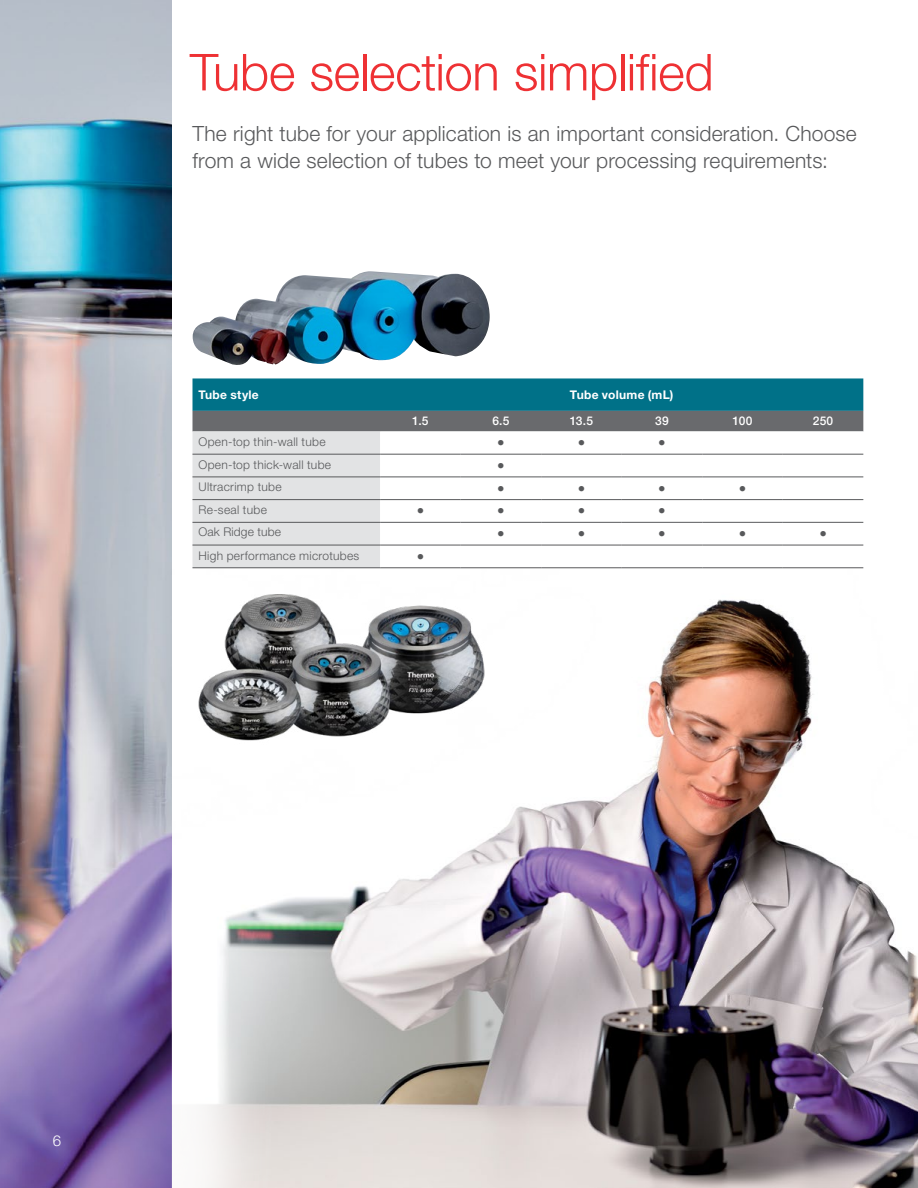
<style>
.page{position:relative;width:918px;height:1188px;background:#fff}
.page>*{position:absolute;margin:0;border:0;box-sizing:border-box;transform-origin:0 0}
.t1{font:300 51px "Helvetica Neue LT Std";letter-spacing:-.01em;color:#ee3134}
.t2{font:300 21px/27px "Helvetica Neue LT Std";letter-spacing:.01em;color:#58595b}
.t3{font:300 15px "Helvetica Neue LT Std";color:#58595b}
.t4{font:300 15px "Helvetica Neue LT Std";color:#fff}
.t5{font:300 12px "Helvetica Neue LT Std";letter-spacing:.025em;color:#58595b}
.t6{font:700 12px "Helvetica Neue LT Std";letter-spacing:.025em;color:#fff}
.t7{font:500 12px "Helvetica Neue LT Std";letter-spacing:.015em;color:#fff}
.t8{font:300 12px "Helvetica Neue LTW1 G";letter-spacing:.01em;color:#58595b}
</style>
<div class="page">
<img style="left:193px;top:271px;width:297px;height:94px">
<img style="left:0;top:0;width:171px;height:1188px">
<img style="left:171px;top:569px;width:747px;height:619px">
<svg style="left:192px;top:378px;width:671px;height:190px;background:#759ea7"></svg>
<svg style="left:380px;top:431px;width:483px;height:137px"></svg>
<hr style="left:192px;top:454px;width:188px;height:1px;background:#58595b">
<hr style="left:380px;top:454px;width:81px;height:1px;background:#58595b">
<hr style="left:461px;top:454px;width:80px;height:1px;background:#58595b">
<hr style="left:541px;top:454px;width:81px;height:1px;background:#58595b">
<hr style="left:622px;top:454px;width:80px;height:1px;background:#58595b">
<hr style="left:702px;top:454px;width:81px;height:1px;background:#58595b">
<hr style="left:783px;top:454px;width:80px;height:1px;background:#58595b">
<hr style="left:192px;top:477px;width:188px;height:1px;background:#58595b">
<hr style="left:380px;top:477px;width:81px;height:1px;background:#58595b">
<hr style="left:461px;top:477px;width:80px;height:1px;background:#58595b">
<hr style="left:541px;top:477px;width:81px;height:1px;background:#58595b">
<hr style="left:622px;top:477px;width:80px;height:1px;background:#58595b">
<hr style="left:702px;top:477px;width:81px;height:1px;background:#58595b">
<hr style="left:783px;top:477px;width:80px;height:1px;background:#58595b">
<hr style="left:192px;top:499px;width:188px;height:1px;background:#58595b">
<hr style="left:380px;top:499px;width:81px;height:1px;background:#58595b">
<hr style="left:461px;top:499px;width:80px;height:1px;background:#58595b">
<hr style="left:541px;top:499px;width:81px;height:1px;background:#58595b">
<hr style="left:622px;top:499px;width:80px;height:1px;background:#58595b">
<hr style="left:702px;top:499px;width:81px;height:1px;background:#58595b">
<hr style="left:783px;top:499px;width:80px;height:1px;background:#58595b">
<hr style="left:192px;top:522px;width:188px;height:1px;background:#58595b">
<hr style="left:380px;top:522px;width:81px;height:1px;background:#58595b">
<hr style="left:461px;top:522px;width:80px;height:1px;background:#58595b">
<hr style="left:541px;top:522px;width:81px;height:1px;background:#58595b">
<hr style="left:622px;top:522px;width:80px;height:1px;background:#58595b">
<hr style="left:702px;top:522px;width:81px;height:1px;background:#58595b">
<hr style="left:783px;top:522px;width:80px;height:1px;background:#58595b">
<hr style="left:192px;top:545px;width:188px;height:1px;background:#58595b">
<hr style="left:380px;top:545px;width:81px;height:1px;background:#58595b">
<hr style="left:461px;top:545px;width:80px;height:1px;background:#58595b">
<hr style="left:541px;top:545px;width:81px;height:1px;background:#58595b">
<hr style="left:622px;top:545px;width:80px;height:1px;background:#58595b">
<hr style="left:702px;top:545px;width:81px;height:1px;background:#58595b">
<hr style="left:783px;top:545px;width:80px;height:1px;background:#58595b">
<hr style="left:192px;top:568px;width:188px;height:1px;background:#58595b">
<hr style="left:380px;top:568px;width:81px;height:1px;background:#58595b">
<hr style="left:461px;top:568px;width:80px;height:1px;background:#58595b">
<hr style="left:541px;top:568px;width:81px;height:1px;background:#58595b">
<hr style="left:622px;top:568px;width:80px;height:1px;background:#58595b">
<hr style="left:702px;top:568px;width:81px;height:1px;background:#58595b">
<hr style="left:783px;top:568px;width:80px;height:1px;background:#58595b">
<h1 class="t1" style="left:190px;top:41px;width:525px">Tube selection simplified</h1>
<p class="t2" style="left:192px;top:120px;width:666px">The right tube for your application is an important consideration. Choose from a wide selection of tubes to meet your processing requirements:</p>
<p class="t6" style="left:199px;top:387px;width:62px">Tube style</p>
<p class="t6" style="left:570px;top:387px;width:105px">Tube volume (mL)</p>
<p class="t7" style="left:412px;top:414px;width:18px">1.5</p>
<p class="t7" style="left:492px;top:414px;width:19px">6.5</p>
<p class="t7" style="left:570px;top:414px;width:25px">13.5</p>
<p class="t7" style="left:655px;top:414px;width:15px">39</p>
<p class="t7" style="left:733px;top:414px;width:21px">100</p>
<p class="t7" style="left:813px;top:414px;width:22px">250</p>
<p class="t5" style="left:199px;top:434px;width:129px">Open-top thin-wall tube</p>
<p class="t3" style="left:497px;top:434px;width:9px">•</p>
<p class="t3" style="left:578px;top:434px;width:9px">•</p>
<p class="t3" style="left:658px;top:434px;width:9px">•</p>
<p class="t5" style="left:199px;top:457px;width:134px">Open-top thick-wall tube</p>
<p class="t3" style="left:497px;top:456px;width:9px">•</p>
<p class="t5" style="left:199px;top:480px;width:85px">Ultracrimp tube</p>
<p class="t3" style="left:497px;top:479px;width:9px">•</p>
<p class="t3" style="left:578px;top:479px;width:9px">•</p>
<p class="t3" style="left:658px;top:479px;width:9px">•</p>
<p class="t3" style="left:739px;top:479px;width:9px">•</p>
<p class="t5" style="left:199px;top:503px;width:70px">Re-seal tube</p>
<p class="t3" style="left:417px;top:502px;width:9px">•</p>
<p class="t3" style="left:497px;top:502px;width:9px">•</p>
<p class="t3" style="left:578px;top:502px;width:9px">•</p>
<p class="t3" style="left:658px;top:502px;width:9px">•</p>
<p class="t8" style="left:199px;top:524px;width:84px">Oak Ridge tube</p>
<p class="t3" style="left:497px;top:525px;width:9px">•</p>
<p class="t3" style="left:578px;top:525px;width:9px">•</p>
<p class="t3" style="left:658px;top:525px;width:9px">•</p>
<p class="t3" style="left:739px;top:525px;width:9px">•</p>
<p class="t3" style="left:819px;top:525px;width:9px">•</p>
<p class="t5" style="left:199px;top:548px;width:162px">High performance microtubes</p>
<p class="t3" style="left:417px;top:547px;width:9px">•</p>
<p class="t4" style="left:53px;top:1131px;width:10px">6</p>
</div>
